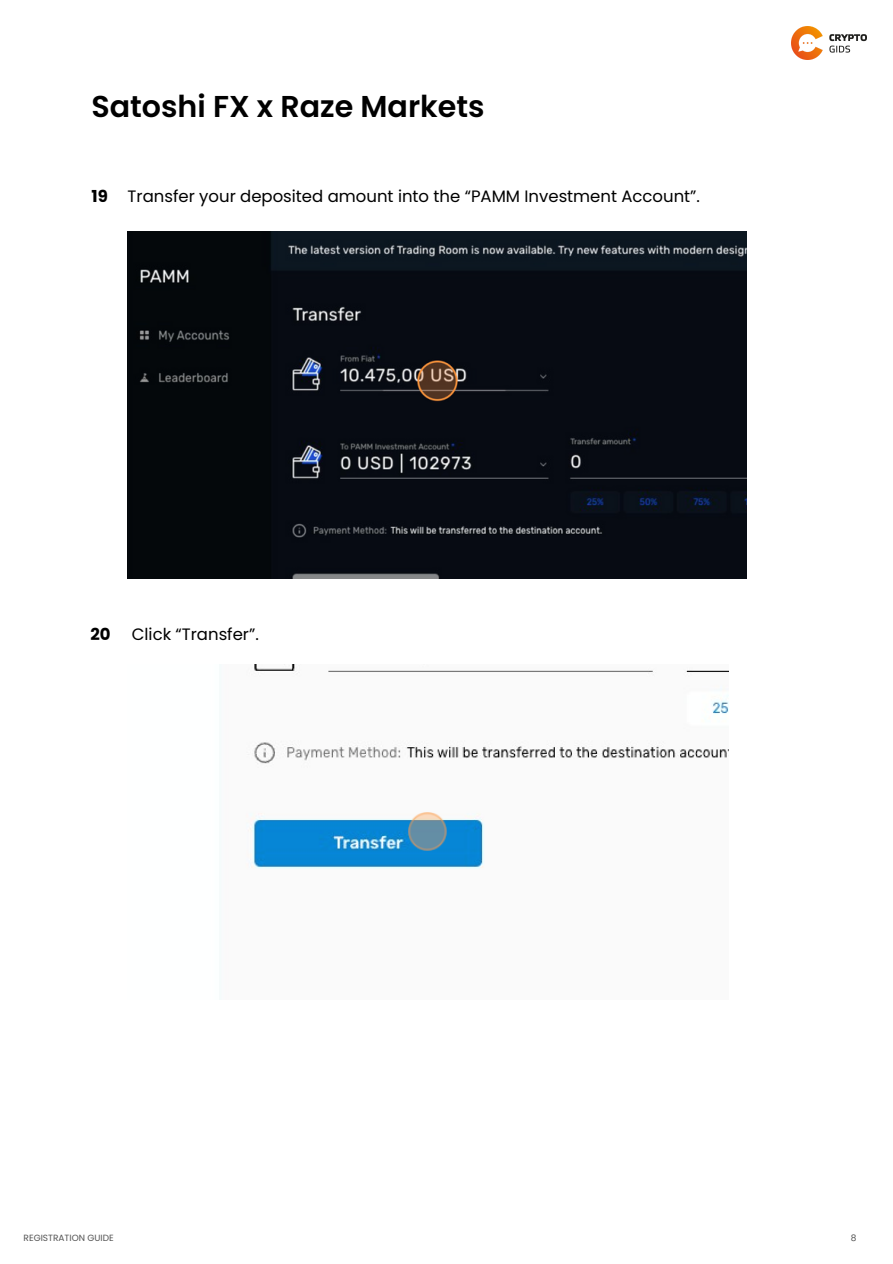
<style>
.page{position:relative;width:893px;height:1264px;background:#fff}
.page>*{position:absolute;margin:0;border:0;box-sizing:border-box;transform-origin:0 0}
.t1{font:600 30.15px "Poppins";color:#000}
.t2{font:16.5px "Poppins";color:#000}
.t3{font:700 16.5px "Poppins";color:#000}
.t4{font:9px "Poppins";color:#545454}
</style>
<div class="page">
<img style="left:791px;top:26px;width:75px;height:33px">
<img style="left:128px;top:232px;width:618px;height:346px">
<img style="left:247px;top:664px;width:481px;height:205px">
<h1 class="t1" style="left:91px;top:85px;width:394px">Satoshi FX x Raze Markets</h1>
<p class="t3" style="left:91px;top:184px;width:18px">19</p>
<p class="t2" style="left:128px;top:184px;width:574px">Transfer your deposited amount into the “PAMM Investment Account”.</p>
<p class="t3" style="left:90px;top:622px;width:22px">20</p>
<p class="t2" style="left:132px;top:622px;width:128px">Click “Transfer”.</p>
<p class="t4" style="left:24px;top:1231px;width:92px">REGISTRATION GUIDE</p>
<p class="t4" style="left:850px;top:1231px;width:7px">8</p>
</div>
